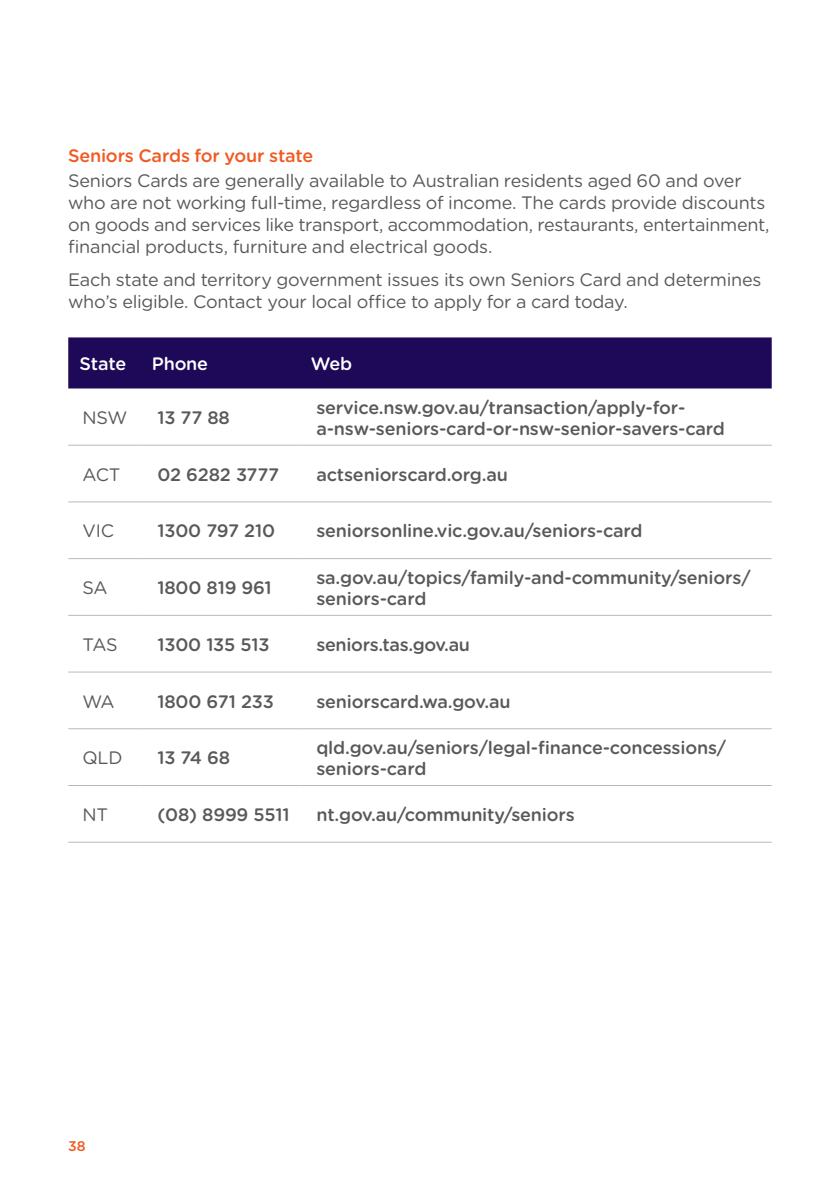
<style>
.page{position:relative;width:840px;height:1191px;background:#fff}
.page>*{position:absolute;margin:0;border:0;box-sizing:border-box;transform-origin:0 0}
.t1{font:18px/22px "Gotham Rounded";letter-spacing:-.015em;color:#58595b}
.t2{font:500 18px/21px "Gotham Rounded";letter-spacing:-.01em;color:#58595b}
.t3{font:500 18px "Gotham Rounded";letter-spacing:-.01em;color:#f15a22}
.t4{font:500 18px "Gotham Rounded";letter-spacing:-.01em;color:#fff}
.t5{font:500 14px "Gotham Rounded";color:#f15a22}
</style>
<div class="page">
<div style="left:68px;top:337px;width:703px;height:51px;background:#1e0858"></div>
<hr style="left:68px;top:445px;width:72px;height:1px;background:#b5babe">
<hr style="left:140px;top:445px;width:159px;height:1px;background:#b5babe">
<hr style="left:299px;top:445px;width:472px;height:1px;background:#b5babe">
<hr style="left:68px;top:501px;width:72px;height:1px;background:#b5babe">
<hr style="left:140px;top:501px;width:159px;height:1px;background:#b5babe">
<hr style="left:299px;top:501px;width:472px;height:1px;background:#b5babe">
<hr style="left:68px;top:558px;width:72px;height:1px;background:#b5babe">
<hr style="left:140px;top:558px;width:159px;height:1px;background:#b5babe">
<hr style="left:299px;top:558px;width:472px;height:1px;background:#b5babe">
<hr style="left:68px;top:615px;width:72px;height:1px;background:#b5babe">
<hr style="left:140px;top:615px;width:159px;height:1px;background:#b5babe">
<hr style="left:299px;top:615px;width:472px;height:1px;background:#b5babe">
<hr style="left:68px;top:671px;width:72px;height:1px;background:#b5babe">
<hr style="left:140px;top:671px;width:159px;height:1px;background:#b5babe">
<hr style="left:299px;top:671px;width:472px;height:1px;background:#b5babe">
<hr style="left:68px;top:728px;width:72px;height:1px;background:#b5babe">
<hr style="left:140px;top:728px;width:159px;height:1px;background:#b5babe">
<hr style="left:299px;top:728px;width:472px;height:1px;background:#b5babe">
<hr style="left:68px;top:785px;width:72px;height:1px;background:#b5babe">
<hr style="left:140px;top:785px;width:159px;height:1px;background:#b5babe">
<hr style="left:299px;top:785px;width:472px;height:1px;background:#b5babe">
<hr style="left:68px;top:842px;width:72px;height:1px;background:#b5babe">
<hr style="left:140px;top:842px;width:159px;height:1px;background:#b5babe">
<hr style="left:299px;top:842px;width:472px;height:1px;background:#b5babe">
<p class="t3" style="left:68px;top:143px;width:246px">Seniors Cards for your state</p>
<p class="t1" style="left:68px;top:169px;width:702px">Seniors Cards are generally available to Australian residents aged 60 and over who are not working full-time, regardless of income. The cards provide discounts on goods and services like transport, accommodation, restaurants, entertainment, financial products, furniture and electrical goods.</p>
<p class="t1" style="left:68px;top:268px;width:694px">Each state and territory government issues its own Seniors Card and determines who’s eligible. Contact your local office to apply for a card today.</p>
<p class="t4" style="left:80px;top:351px;width:48px">State</p>
<p class="t4" style="left:152px;top:351px;width:58px">Phone</p>
<p class="t4" style="left:310px;top:351px;width:43px">Web</p>
<p class="t1" style="left:82px;top:406px;width:46px">NSW</p>
<p class="t2" style="left:157px;top:406px;width:74px">13 77 88</p>
<p class="t2" style="left:316px;top:396px;width:410px">service.nsw.gov.au/transaction/apply-for&shy;a-nsw-seniors-card-or-nsw-senior-savers-card</p>
<p class="t1" style="left:82px;top:462px;width:40px">ACT</p>
<p class="t2" style="left:157px;top:463px;width:123px">02 6282 3777</p>
<p class="t2" style="left:316px;top:463px;width:193px">actseniorscard.org.au</p>
<p class="t1" style="left:82px;top:519px;width:33px">VIC</p>
<p class="t2" style="left:157px;top:520px;width:119px">1300 797 210</p>
<p class="t2" style="left:316px;top:520px;width:327px">seniorsonline.vic.gov.au/seniors-card</p>
<p class="t1" style="left:82px;top:576px;width:27px">SA</p>
<p class="t2" style="left:157px;top:576px;width:116px">1800 819 961</p>
<p class="t2" style="left:316px;top:566px;width:435px">sa.gov.au/topics/family-and-community/seniors/ seniors-card</p>
<p class="t1" style="left:82px;top:633px;width:37px">TAS</p>
<p class="t2" style="left:157px;top:633px;width:113px">1300 135 513</p>
<p class="t2" style="left:316px;top:633px;width:155px">seniors.tas.gov.au</p>
<p class="t1" style="left:82px;top:689px;width:34px">WA</p>
<p class="t2" style="left:157px;top:690px;width:118px">1800 671 233</p>
<p class="t2" style="left:316px;top:690px;width:196px">seniorscard.wa.gov.au</p>
<p class="t1" style="left:82px;top:746px;width:42px">QLD</p>
<p class="t2" style="left:157px;top:746px;width:74px">13 74 68</p>
<p class="t2" style="left:316px;top:736px;width:411px">qld.gov.au/seniors/legal-finance-concessions/ seniors-card</p>
<p class="t1" style="left:82px;top:803px;width:27px">NT</p>
<p class="t2" style="left:157px;top:803px;width:134px">(08) 8999 5511</p>
<p class="t2" style="left:316px;top:803px;width:260px">nt.gov.au/community/seniors</p>
<p class="t5" style="left:68px;top:1136px;width:19px">38</p>
</div>
